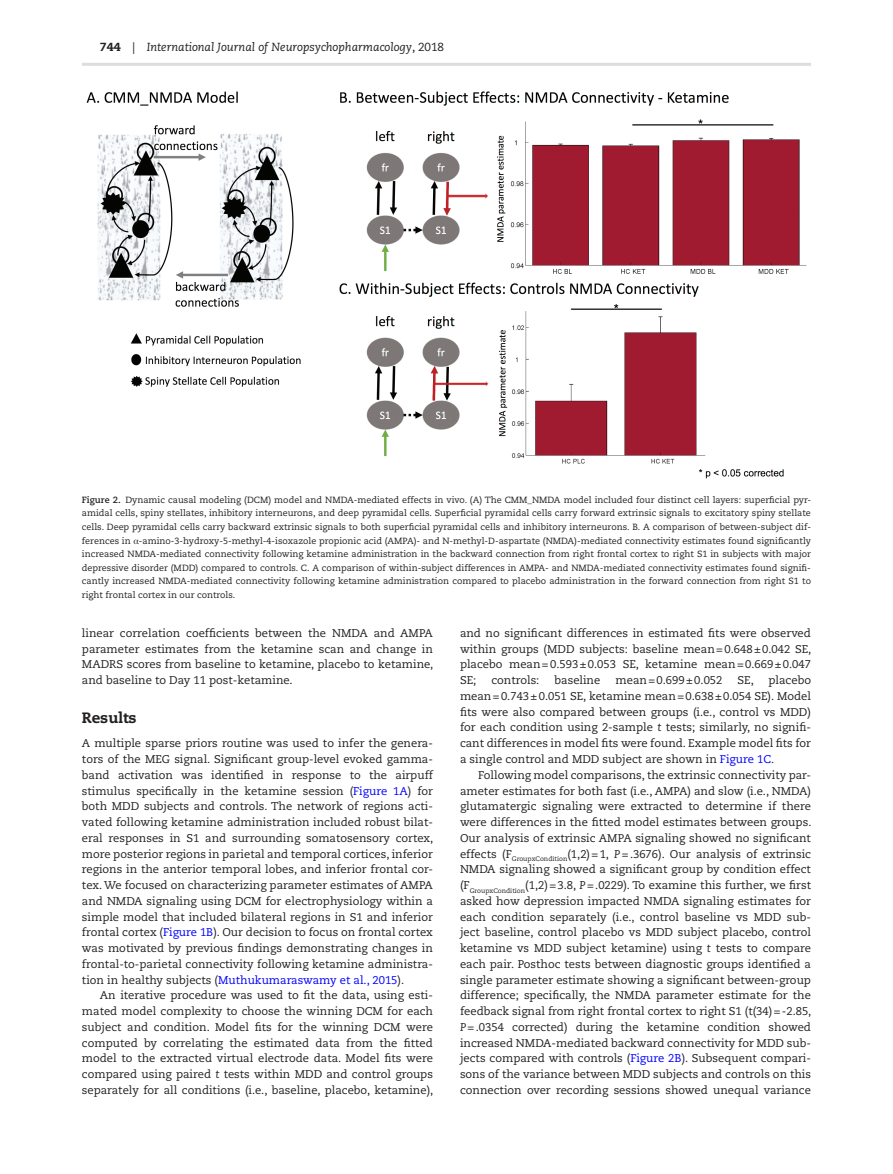
<style>
.page{position:relative;width:893px;height:1174px;background:#fff}
.page>*{position:absolute;margin:0;border:0;box-sizing:border-box;transform-origin:0 0}
.t1{font:800 15px "Caecilia LT Std";color:#231f20}
.t2{font:italic 11.7px "Caecilia LT Std";color:#231f20}
.t3{font:11.25px/15.8px "Caecilia LT Std";color:#231f20;text-align:justify}
.t4{font:9px/13.5px "Caecilia LT Std";color:#231f20;text-align:justify}
.s1{font-weight:800;font-style:normal}
.s2{font-style:normal}
.s3{font-weight:700}
.s4{font-family:"Gandhari Unicode"}
.s5{color:#00f}
.s6{font-style:italic}
</style>
<div class="page">
<hr style="left:82px;top:63px;width:729px;height:3px;background:#dcdddf">
<img style="left:86px;top:92px;width:720px;height:387px">
<p class="t2" style="left:100px;top:40px;width:346px"><span class="s1">744</span> <span class="s2">|</span> International Journal of Neuropsychopharmacology<span class="s2">, 2018</span></p>
<p class="t4" style="left:82px;top:493px;width:731px"><span class="s3">Figure 2.</span> Dynamic causal modeling (DCM) model and NMDA-mediated effects in vivo. (A) The CMM_NMDA model included four distinct cell layers: superficial pyr&shy;amidal cells, spiny stellates, inhibitory interneurons, and deep pyramidal cells. Superficial pyramidal cells carry forward extrinsic signals to excitatory spiny stellate cells. Deep pyramidal cells carry backward extrinsic signals to both superficial pyramidal cells and inhibitory interneurons. B. A comparison of between-subject dif&shy;ferences in <span class="s4">α</span>-amino-3-hydroxy-5-methyl-4-isoxazole propionic acid (AMPA)- and N-methyl-D-aspartate (NMDA)-mediated connectivity estimates found significantly increased NMDA-mediated connectivity following ketamine administration in the backward connection from right frontal cortex to right S1 in subjects with major depressive disorder (MDD) compared to controls. C. A comparison of within-subject differences in AMPA- and NMDA-mediated connectivity estimates found signifi&shy;cantly increased NMDA-mediated connectivity following ketamine administration compared to placebo administration in the forward connection from right S1 to right frontal cortex in our controls.</p>
<p class="t3" style="left:82px;top:625px;width:353px">linear correlation coefficients between the NMDA and AMPA parameter estimates from the ketamine scan and change in MADRS scores from baseline to ketamine, placebo to ketamine, and baseline to Day 11 post-ketamine.</p>
<h1 class="t1" style="left:82px;top:708px;width:56px">Results</h1>
<p class="t3" style="left:82px;top:735px;width:353px">A multiple sparse priors routine was used to infer the genera&shy;tors of the MEG signal. Significant group-level evoked gamma&shy;band activation was identified in response to the airpuff stimulus specifically in the ketamine session (<span class="s5">Figure 1A</span>) for both MDD subjects and controls. The network of regions acti&shy;vated following ketamine administration included robust bilat&shy;eral responses in S1 and surrounding somatosensory cortex, more posterior regions in parietal and temporal cortices, inferior regions in the anterior temporal lobes, and inferior frontal cor&shy;tex. We focused on characterizing parameter estimates of AMPA and NMDA signaling using DCM for electrophysiology within a simple model that included bilateral regions in S1 and inferior frontal cortex (<span class="s5">Figure 1B</span>). Our decision to focus on frontal cortex was motivated by previous findings demonstrating changes in frontal-to-parietal connectivity following ketamine administra&shy;tion in healthy subjects (<span class="s5">Muthukumaraswamy et al., 2015</span>).</p>
<p class="t3" style="left:82px;top:987px;width:353px;text-indent:18px">An iterative procedure was used to fit the data, using esti&shy;mated model complexity to choose the winning DCM for each subject and condition. Model fits for the winning DCM were computed by correlating the estimated data from the fitted model to the extracted virtual electrode data. Model fits were compared using paired <span class="s6">t</span> tests within MDD and control groups separately for all conditions (i.e., baseline, placebo, ketamine),</p>
<p class="t3" style="left:460px;top:625px;width:353px">and no significant differences in estimated fits were observed within groups (MDD subjects: baseline mean=0.648±0.042 SE, placebo mean=0.593±0.053 SE, ketamine mean=0.669±0.047<br>SE;</p>
<p class="t3" style="left:491px;top:672px;width:50px">controls:</p>
<p class="t3" style="left:555px;top:672px;width:47px">baseline</p>
<p class="t3" style="left:615px;top:672px;width:108px">mean=0.699±0.052</p>
<p class="t3" style="left:738px;top:672px;width:18px">SE,</p>
<p class="t3" style="left:460px;top:672px;width:353px;text-indent:309px">placebo mean=0.743±0.051 SE, ketamine mean=0.638±0.054 SE). Model fits were also compared between groups (i.e., control vs MDD) for each condition using 2-sample <span class="s6">t</span> tests; similarly, no signifi&shy;cant differences in model fits were found. Example model fits for a single control and MDD subject are shown in <span class="s5">Figure 1C</span>.</p>
<p class="t3" style="left:460px;top:767px;width:353px;text-indent:18px">Following model comparisons, the extrinsic connectivity par&shy;ameter estimates for both fast (i.e., AMPA) and slow (i.e., NMDA) glutamatergic signaling were extracted to determine if there were differences in the fitted model estimates between groups.<br>Our analysis of extrinsic AMPA signaling showed no significant effects (F<sub>GroupxCondition</sub>(1,2)=1, <span class="s6">P=</span>.3676). Our analysis of extrinsic NMDA signaling showed a significant group by condition effect (F<sub>GroupxCondition</sub>(1,2)=3.8, <span class="s6">P=</span>.0229). To examine this further, we first asked how depression impacted NMDA signaling estimates for each condition separately (i.e., control baseline vs MDD sub&shy;ject baseline, control placebo vs MDD subject placebo, control ketamine vs MDD subject ketamine) using <span class="s6">t</span> tests to compare each pair. Posthoc tests between diagnostic groups identified a single parameter estimate showing a significant between-group difference; specifically, the NMDA parameter estimate for the feedback signal from right frontal cortex to right S1 (t(34)=-2.85, <span class="s6">P=</span>.0354 corrected) during the ketamine condition showed increased NMDA-mediated backward connectivity for MDD sub&shy;jects compared with controls (<span class="s5">Figure 2B</span>). Subsequent compari&shy;sons of the variance between MDD subjects and controls on this connection over recording sessions showed unequal variance</p>
</div>
